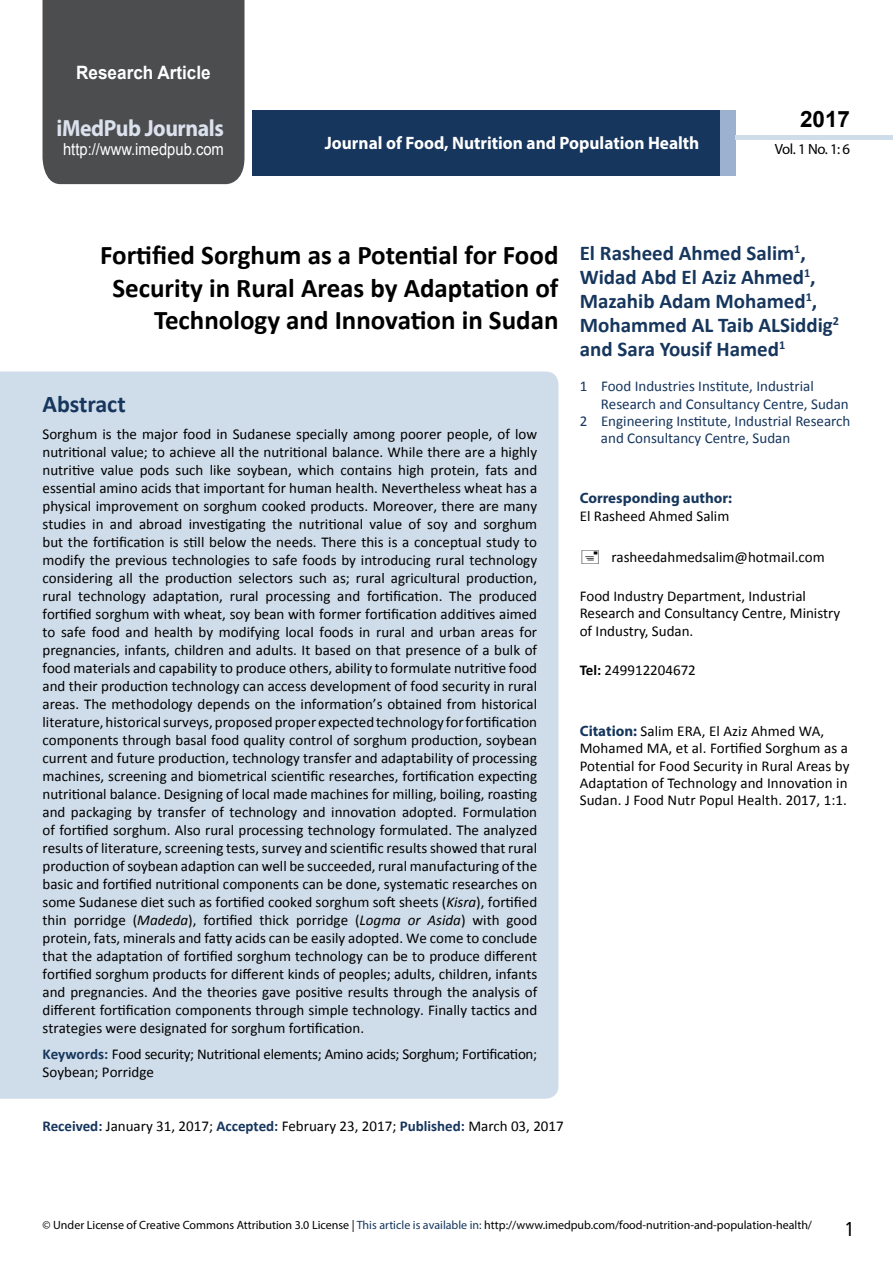
<style>
.page{position:relative;width:893px;height:1263px;background:#fff}
.page>*{position:absolute;margin:0;border:0;box-sizing:border-box;transform-origin:0 0}
.t1{font:700 27px/32.4px "Calibri";color:#000;text-align:right}
.t2{font:25.5px "Tunga";color:#000}
.t3{font:700 24px "Calibri";color:#16365d}
.t4{font:700 23.4px "Myriad Pro";letter-spacing:-.02em;color:#dbe1ed;scale:.93 1}
.t5{font:700 22.5px "Arial";color:#000}
.t6{font:700 21px/24px "Calibri";color:#16365d}
.t7{font:700 18.45px "Arial";color:#fff;scale:.93 1}
.t8{font:700 18px "Myriad Pro";color:#fff;scale:.96 1}
.t9{font:16.5px "Arial";color:#fff;scale:.89 1}
.t10{font:15px/18px "Calibri";color:#000}
.t11{font:15px "Calibri";color:#16365d}
.t12{font:15px/18px "Calibri";letter-spacing:-.02em;color:#000}
.t13{font:700 15px "Myriad Pro";color:#16365d}
.t14{font:14.85px "Myriad Pro";color:#000}
.t15{font:12px "Myriad Pro";color:#000}
.s1{font-style:italic}
.s2{font-weight:700;color:#16365d}
.s3{font-weight:700}
.s4{font-family:"Myriad Pro";font-weight:700;color:#16365d}
.s5{color:#16365d}
</style>
<div class="page">
<div style="left:252px;top:110px;width:469px;height:66px;background:#16365d"></div>
<div style="left:720px;top:110px;width:16px;height:66px;background:#9bb1cf"></div>
<div style="left:43px;top:0;width:201px;height:184px;background:#4c4d4f"></div>
<div style="left:736px;top:135px;width:157px;height:5px;background:#cfdce9"></div>
<div style="left:0;top:371px;width:558px;height:728px;background:#cfdce9"></div>
<p class="t7" style="left:76px;top:60px;width:146px">Research Article</p>
<h3 class="t4" style="left:57px;top:113px;width:181px">iMedPub Journals</h3>
<p class="t9" style="left:63px;top:138px;width:182px">http://www.imedpub.com</p>
<p class="t8" style="left:325px;top:132px;width:392px">Journal of Food, Nutrition and Population Health</p>
<h3 class="t5" style="left:800px;top:104px;width:52px">2017</h3>
<p class="t14" style="left:775px;top:140px;width:77px">Vol. 1 No. 1: 6</p>
<h1 class="t1" style="left:100px;top:239px;width:460px">Fortified Sorghum as a Potential for Food<br>Security in Rural Areas by Adaptation of<br>Technology and Innovation in Sudan</h1>
<h3 class="t3" style="left:43px;top:389px;width:85px">Abstract</h3>
<p class="t10" style="left:42px;top:425px;width:496px;text-align:justify">Sorghum is the major food in Sudanese specially among poorer people, of low nutritional value; to achieve all the nutritional balance. While there are a highly nutritive value pods such like soybean, which contains high protein, fats and essential amino acids that important for human health. Nevertheless wheat has a physical improvement on sorghum cooked products. Moreover, there are many studies in and abroad investigating the nutritional value of soy and sorghum but the fortification is still below the needs. There this is a conceptual study to modify the previous technologies to safe foods by introducing rural technology considering all the production selectors such as; rural agricultural production, rural technology adaptation, rural processing and fortification. The produced fortified sorghum with wheat, soy bean with former fortification additives aimed to safe food and health by modifying local foods in rural and urban areas for pregnancies, infants, children and adults. It based on that presence of a bulk of food materials and capability to produce others, ability to formulate nutritive food and their production technology can access development of food security in rural areas. The methodology depends on the information’s obtained from historical literature,historicalsurveys,proposedproper expectedtechnology forfortification components through basal food quality control of sorghum production, soybean current and future production, technology transfer and adaptability of processing machines, screening and biometrical scientific researches, fortification expecting nutritional balance. Designing of local made machines for milling, boiling, roasting and packaging by transfer of technology and innovation adopted. Formulation of fortified sorghum. Also rural processing technology formulated. The analyzed results of literature, screening tests, survey and scientific results showed that rural production of soybean adaption can well be succeeded, rural manufacturing of the basic and fortified nutritional components can be done, systematic researches on some Sudanese diet such as fortified cooked sorghum soft sheets (<span class="s1">Kisra</span>), fortified thin porridge (<span class="s1">Madeda</span>), fortified thick porridge (<span class="s1">Logma or Asida</span>) with good protein, fats, minerals and fatty acids can be easily adopted. We come to conclude that the adaptation of fortified sorghum technology can be to produce different fortified sorghum products for different kinds of peoples; adults, children, infants and pregnancies. And the theories gave positive results through the analysis of different fortification components through simple technology. Finally tactics and strategies were designated for sorghum fortification.</p>
<p class="t12" style="left:43px;top:1045px;width:496px"><span class="s2">Keywords:</span> Food security; Nutritional elements; Amino acids; Sorghum; Fortification;<br>Soybean; Porridge</p>
<p class="t10" style="left:43px;top:1117px;width:523px"><span class="s2">Received:</span> January 31, 2017; <span class="s2">Accepted:</span> February 23, 2017; <span class="s2">Published:</span> March 03, 2017</p>
<h3 class="t6" style="left:580px;top:241px;width:261px">El Rasheed Ahmed Salim<sup>1</sup>,<br>Widad Abd El Aziz Ahmed<sup>1</sup>,<br>Mazahib Adam Mohamed<sup>1</sup>,<br>Mohammed AL Taib ALSiddig<sup>2 </sup>and Sara Yousif Hamed<sup>1</sup></h3>
<p class="t11" style="left:580px;top:377px;width:236px">1 Food Industries Institute, Industrial</p>
<p class="t11" style="left:601px;top:394px;width:249px">Research and Consultancy Centre, Sudan</p>
<p class="t11" style="left:580px;top:411px;width:272px">2 Engineering Institute, Industrial Research</p>
<p class="t11" style="left:601px;top:429px;width:191px">and Consultancy Centre, Sudan</p>
<p class="t13" style="left:580px;top:488px;width:154px">Corresponding author:</p>
<p class="t10" style="left:580px;top:507px;width:151px">El Rasheed Ahmed Salim</p>
<p class="t10" style="left:612px;top:548px;width:215px">rasheedahmedsalim@hotmail.com</p>
<p class="t10" style="left:580px;top:587px;width:262px">Food Industry Department, Industrial<br>Research and Consultancy Centre, Ministry of Industry, Sudan.</p>
<p class="t10" style="left:580px;top:661px;width:118px"><span class="s3">Tel:</span> 249912204672</p>
<p class="t10" style="left:580px;top:722px;width:271px;line-height:17.4px"><span class="s4">Citation:</span> Salim ERA, El Aziz Ahmed WA, Mohamed MA, et al. Fortified Sorghum as a Potential for Food Security in Rural Areas by Adaptation of Technology and Innovation in Sudan. J Food Nutr Popul Health. 2017, 1:1.</p>
<p class="t15" style="left:43px;top:1218px;width:771px">© Under License of Creative Commons Attribution 3.0 License | <span class="s5">This article is available in:</span> http://www.imedpub.com/food-nutrition-and-population-health/</p>
<h2 class="t2" style="left:846px;top:1212px;width:9px">1</h2>
</div>
